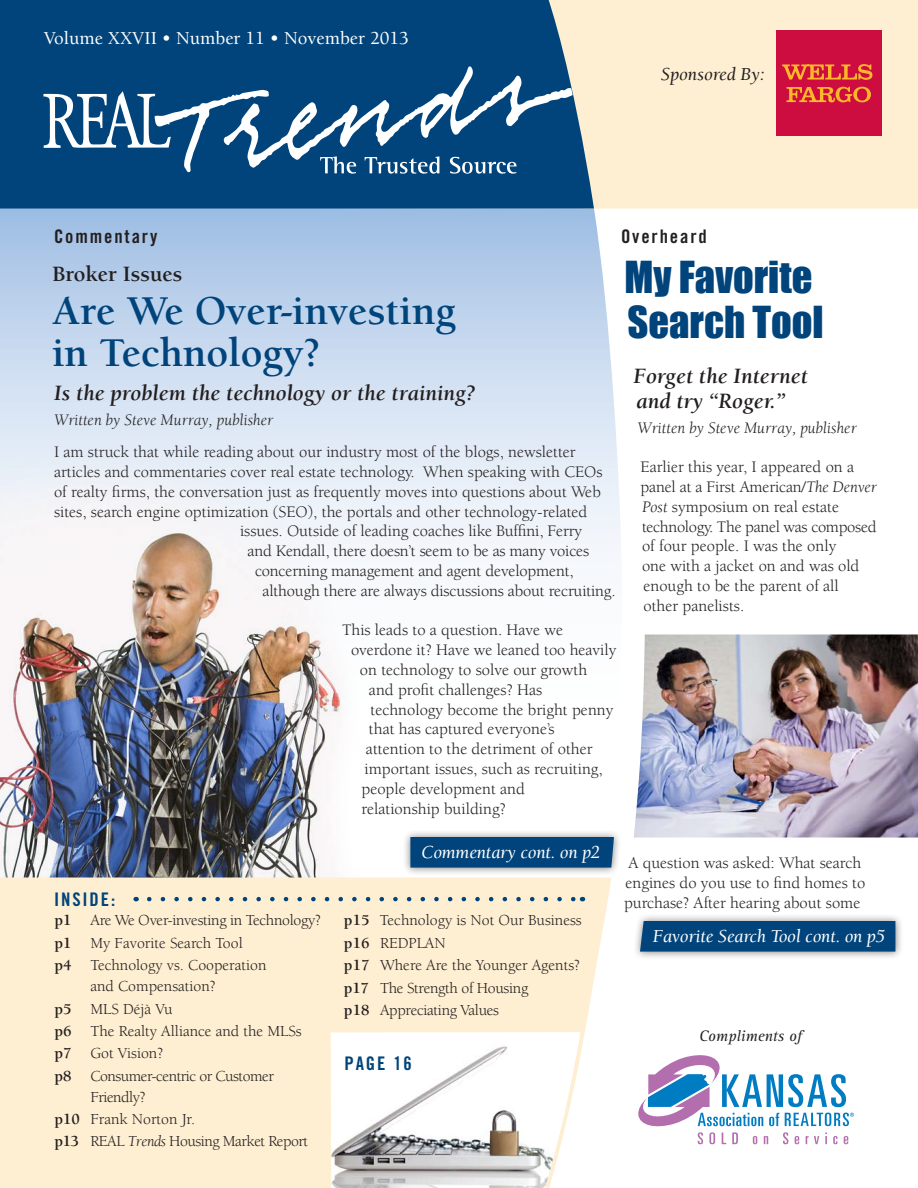
<style>
.page{position:relative;width:918px;height:1188px;background:#fff}
.page>*{position:absolute;margin:0;border:0;box-sizing:border-box;transform-origin:0 0}
.t1{font:700 42px/42px "Berkeley";color:#00447b}
.t2{font:40.5px/45px "Impact";color:#00447b}
.t3{font:italic 700 22.5px/25.5px "Berkeley";color:#231f20}
.t4{font:700 22.5px "Berkeley";color:#231f20}
.t5{font:italic 18.75px "Berkeley";letter-spacing:-.01em;color:#fff}
.t6{font:500 18.75px "Berkeley";color:#fff}
.t7{font:18.75px "Trade Gothic LT Std Bd Cn 20";letter-spacing:.1em;color:#231f20}
.t8{font:18.75px "Trade Gothic LT Std Bd Cn 20";letter-spacing:.1em;color:#00447b}
.t9{font:italic 18.75px "Berkeley";color:#231f20}
.t10{font:16.5px/19.8px "Berkeley";color:#231f20}
.t11{font:italic 16.5px "Berkeley";color:#231f20}
.t12{font:15.75px/22.4px "Berkeley";color:#231f20}
.t13{font:15.75px "Berkeley";letter-spacing:-.03em;color:#231f20}
.t14{font:15.75px "Berkeley";letter-spacing:-.02em;color:#231f20}
.t15{font:italic 15.75px "Rotis Serif";color:#231f20}
.s1{font-style:italic}
.s2{font-weight:700}
</style>
<div class="page">
<svg style="left:0;top:209px;width:621px;height:354px;background:#c9daef"></svg>
<img style="left:0;top:434px;width:372px;height:444px">
<div style="left:0;top:878px;width:611px;height:310px;background:#feefd2"></div>
<div style="left:594px;top:0;width:324px;height:209px;background:#feefd2"></div>
<div style="left:0;top:0;width:594px;height:209px;background:#00447b"></div>
<div style="left:776px;top:31px;width:105px;height:105px;background:#cd0d40"></div>
<svg style="left:782px;top:64px;width:90px;height:16px"></svg>
<svg style="left:787px;top:87px;width:84px;height:15px"></svg>
<svg style="left:155px;top:66px;width:433px;height:107px;background:#2d6491"></svg>
<svg style="left:43px;top:91px;width:128px;height:57px"></svg>
<svg style="left:320px;top:156px;width:36px;height:18px"></svg>
<svg style="left:365px;top:156px;width:74px;height:18px"></svg>
<svg style="left:450px;top:157px;width:67px;height:17px"></svg>
<div style="left:402px;top:829px;width:220px;height:47px;background:#231f20;opacity:.55"></div>
<div style="left:410px;top:837px;width:204px;height:31px;background:#00447b"></div>
<div style="left:632px;top:913px;width:272px;height:47px;background:#231f20;opacity:.55"></div>
<div style="left:640px;top:921px;width:255px;height:31px;background:#00447b"></div>
<svg style="left:149px;top:897px;width:426px;height:4px;background:#b7bfb9"></svg>
<img style="left:634px;top:634px;width:284px;height:204px">
<svg style="left:331px;top:1032px;width:249px;height:156px"></svg>
<img style="left:331px;top:1033px;width:234px;height:155px">
<svg style="left:638px;top:1055px;width:216px;height:89px"></svg>
<p class="t6" style="left:44px;top:28px;width:367px">Volume XXVII • Number 11 • November 2013</p>
<p class="t9" style="left:661px;top:64px;width:106px">Sponsored By:</p>
<p class="t7" style="left:54px;top:225px;width:105px">Commentary</p>
<p class="t7" style="left:621px;top:225px;width:87px">Overheard</p>
<h3 class="t4" style="left:52px;top:262px;width:132px">Broker Issues</h3>
<h1 class="t1" style="left:52px;top:291px;width:405px">Are We Over-investing in Technology?</h1>
<h3 class="t3" style="left:54px;top:381px;width:423px">Is the problem the technology or the training?</h3>
<p class="t11" style="left:54px;top:412px;width:221px">Written by Steve Murray, publisher</p>
<p class="t10" style="left:54px;top:442px;width:523px">I am struck that while reading about our industry most of the blogs, newsletter</p>
<p class="t10" style="left:54px;top:462px;width:550px">articles and commentaries cover real estate technology. When speaking with CEOs</p>
<p class="t10" style="left:54px;top:482px;width:548px">of realty firms, the conversation just as frequently moves into questions about Web</p>
<p class="t10" style="left:54px;top:502px;width:535px">sites, search engine optimization (SEO), the portals and other technology-related</p>
<p class="t10" style="left:240px;top:522px;width:344px">issues. Outside of leading coaches like Buffini, Ferry</p>
<p class="t10" style="left:247px;top:541px;width:343px">and Kendall, there doesn’t seem to be as many voices</p>
<p class="t10" style="left:255px;top:561px;width:320px">concerning management and agent development,</p>
<p class="t10" style="left:263px;top:581px;width:355px">although there are always discussions about recruiting.</p>
<p class="t10" style="left:342px;top:621px;width:223px">This leads to a question. Have we</p>
<p class="t10" style="left:351px;top:640px;width:267px">overdone it? Have we leaned too heavily</p>
<p class="t10" style="left:360px;top:660px;width:229px">on technology to solve our growth</p>
<p class="t10" style="left:369px;top:680px;width:175px">and profit challenges? Has</p>
<p class="t10" style="left:370px;top:700px;width:244px">technology become the bright penny</p>
<p class="t10" style="left:369px;top:720px;width:187px">that has captured everyone’s</p>
<p class="t10" style="left:366px;top:739px;width:228px">attention to the detriment of other</p>
<p class="t10" style="left:364px;top:759px;width:240px">important issues, such as recruiting,</p>
<p class="t10" style="left:361px;top:779px;width:165px">people development and</p>
<p class="t10" style="left:361px;top:799px;width:146px">relationship building?</p>
<h2 class="t2" style="left:625px;top:254px;width:201px">My Favorite<br>Search Tool</h2>
<h3 class="t3" style="left:634px;top:363px;width:176px">Forget the Internet and try “Roger.”</h3>
<p class="t11" style="left:638px;top:419px;width:221px">Written by Steve Murray, publisher</p>
<p class="t10" style="left:641px;top:457px;width:238px">Earlier this year, I appeared on a panel at a First American/<span class="s1">The Denver<br>Post</span> symposium on real estate technology. The panel was composed of four people. I was the only<br>one with a jacket on and was old enough to be the parent of all<br>other panelists.</p>
<p class="t8" style="left:54px;top:888px;width:63px">INSIDE:</p>
<p class="t14" style="left:54px;top:912px;width:268px"><span class="s2">p1</span> Are We Over-investing in Technology?</p>
<p class="t12" style="left:54px;top:932px;width:190px"><span class="s2">p1</span> My Favorite Search Tool</p>
<p class="t12" style="left:54px;top:954px;width:214px"><span class="s2">p4</span> Technology vs. Cooperation</p>
<p class="t12" style="left:90px;top:975px;width:127px">and Compensation?</p>
<p class="t12" style="left:54px;top:998px;width:120px"><span class="s2">p5</span> MLS Déjà Vu</p>
<p class="t12" style="left:54px;top:1020px;width:249px"><span class="s2">p6</span> The Realty Alliance and the MLSs</p>
<p class="t12" style="left:54px;top:1042px;width:110px"><span class="s2">p7</span> Got Vision?</p>
<p class="t13" style="left:54px;top:1067px;width:221px"><span class="s2">p8</span> Consumer-centric or Customer</p>
<p class="t13" style="left:90px;top:1088px;width:57px">Friendly?</p>
<p class="t12" style="left:54px;top:1108px;width:142px"><span class="s2">p10</span> Frank Norton Jr.</p>
<p class="t13" style="left:54px;top:1133px;width:255px"><span class="s2">p13</span> REAL <span class="s1">Trends</span> Housing Market Report</p>
<p class="t5" style="left:421px;top:843px;width:180px">Commentary cont. on p2</p>
<p class="t12" style="left:344px;top:910px;width:239px"><span class="s2">p15</span> Technology is Not Our Business <span class="s2">p16</span> REDPLAN<br><span class="s2">p17</span> Where Are the Younger Agents? <span class="s2">p17</span> The Strength of Housing<br><span class="s2">p18</span> Appreciating Values</p>
<p class="t8" style="left:345px;top:1052px;width:69px">PAGE 16</p>
<p class="t10" style="left:624px;top:853px;width:243px">A question was asked: What search engines do you use to find homes to purchase? After hearing about some</p>
<p class="t5" style="left:653px;top:927px;width:234px">Favorite Search Tool cont. on p5</p>
<p class="t15" style="left:699px;top:1027px;width:104px">Compliments of</p>
</div>
